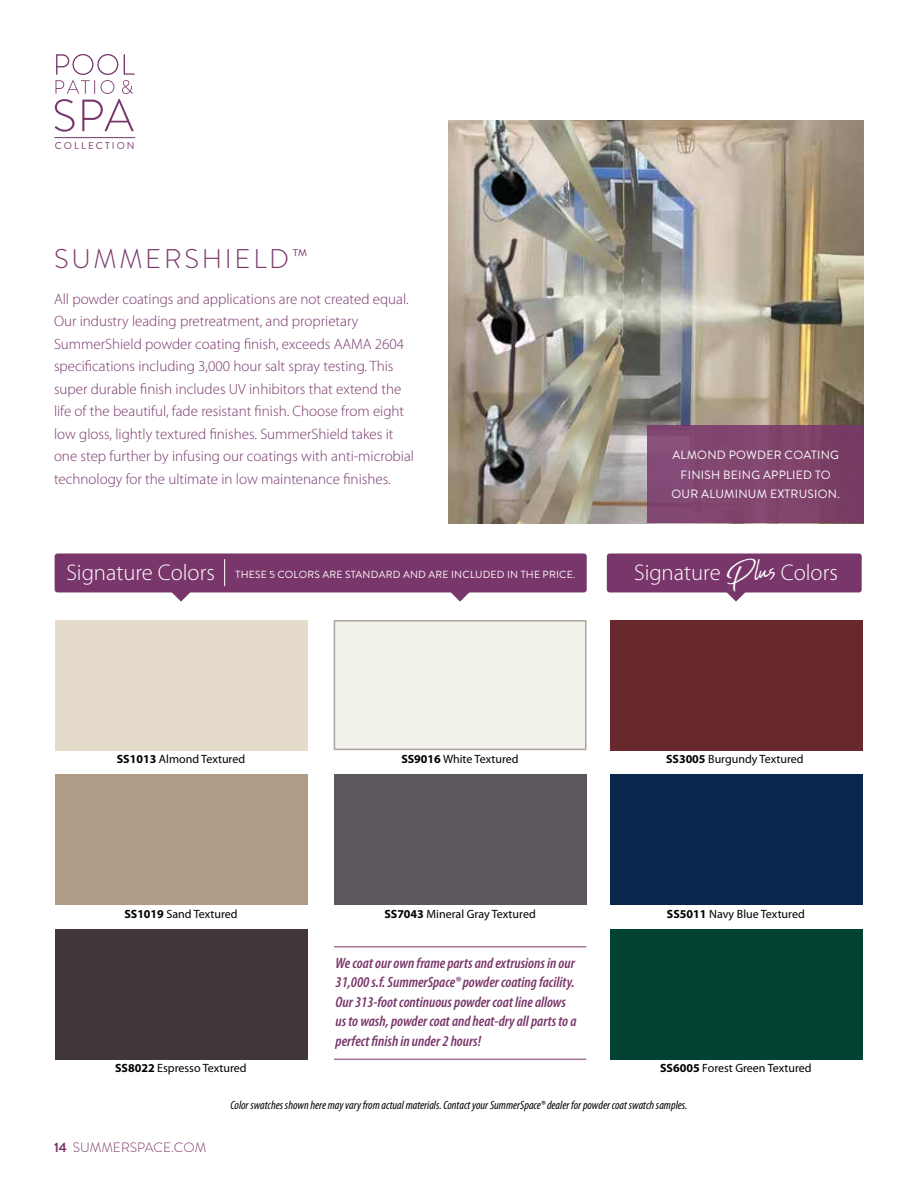
<style>
.page{position:relative;width:918px;height:1188px;background:#fff}
.page>*{position:absolute;margin:0;border:0;box-sizing:border-box;transform-origin:0 0}
.t1{font:36px "Abuget";color:#fff}
.t2{font:300 27px "Brandon Grotesque";letter-spacing:.1em;color:#79366a}
.t3{font:300 22.65px "Myriad Pro";color:#fff}
.t4{font:300 15px/22.5px "Myriad Pro";color:#79366a}
.t5{font:italic 600 condensed 15px/19.5px "Myriad Pro";color:#79366a}
.t6{font:300 13.5px "Brandon Grotesque";color:#79366a}
.t7{font:12px "Myriad Pro";color:#000}
.t8{font:italic condensed 12px "Myriad Pro";color:#000}
.t9{font:12px/19.5px "Brandon Grotesque";letter-spacing:.02em;color:#fff;text-align:center}
.t10{font:10.35px "Brandon Grotesque";letter-spacing:.02em;color:#fff}
.t11{font:9.9px "Brandon Grotesque";letter-spacing:.21em;color:#79366a}
.s1{font-size:22.5px}
.s2{font-weight:700}
</style>
<div class="page">
<svg style="left:55px;top:54px;width:80px;height:78px"></svg>
<hr style="left:55px;top:137px;width:80px;height:1px;background:#79366a">
<img style="left:449px;top:121px;width:415px;height:402px">
<div style="left:55px;top:553px;width:532px;height:39px;background:#79366a;border-radius:3px"></div>
<svg style="left:169px;top:592px;width:24px;height:10px"></svg>
<svg style="left:449px;top:592px;width:23px;height:10px"></svg>
<svg style="left:724px;top:592px;width:24px;height:10px"></svg>
<div style="left:607px;top:553px;width:255px;height:39px;background:#79366a;border-radius:3px"></div>
<svg style="left:224px;top:559px;width:1px;height:27px"></svg>
<div style="left:647px;top:426px;width:217px;height:97px;background:#81466e"></div>
<hr style="left:334px;top:1059px;width:252px;height:1px;background:#79366a">
<hr style="left:334px;top:946px;width:252px;height:1px;background:#79366a">
<div style="left:55px;top:620px;width:252px;height:130px;background:#e5dbca"></div>
<div style="left:55px;top:930px;width:252px;height:130px;background:#413739"></div>
<div style="left:55px;top:775px;width:252px;height:130px;background:#b09c86"></div>
<div style="left:334px;top:620px;width:253px;height:130px;background:#f2f1ea;border:2px solid #aea39e"></div>
<div style="left:334px;top:775px;width:253px;height:130px;background:#5c575d"></div>
<div style="left:610px;top:775px;width:252px;height:130px;background:#07284c"></div>
<div style="left:610px;top:620px;width:252px;height:130px;background:#69282e"></div>
<div style="left:610px;top:930px;width:252px;height:130px;background:#004332"></div>
<p class="t11" style="left:55px;top:139px;width:81px">COLLECTION</p>
<h2 class="t2" style="left:54px;top:240px;width:256px">SUMMERSHIELD<span class="s1">™</span></h2>
<p class="t4" style="left:54px;top:288px;width:362px">All powder coatings and applications are not created equal.<br>Our industry leading pretreatment, and proprietary SummerShield powder coating finish, exceeds AAMA 2604 specifications including 3,000 hour salt spray testing. This super durable finish includes UV inhibitors that extend the life of the beautiful, fade resistant finish. Choose from eight low gloss, lightly textured finishes. SummerShield takes it one step further by infusing our coatings with anti-microbial technology for the ultimate in low maintenance finishes.</p>
<h3 class="t3" style="left:66px;top:560px;width:150px">Signature Colors</h3>
<p class="t10" style="left:236px;top:567px;width:341px">THESE 5 COLORS ARE STANDARD AND ARE INCLUDED IN THE PRICE.</p>
<p class="t9" style="left:671px;top:445px;width:170px">ALMOND POWDER COATING<br>FINISH BEING APPLIED TO<br>OUR ALUMINUM EXTRUSION.</p>
<h1 class="t1" style="left:722px;top:558px;width:52px;rotate:-11deg">Plus</h1>
<h3 class="t3" style="left:634px;top:560px;width:88px">Signature</h3>
<h3 class="t3" style="left:781px;top:560px;width:58px">Colors</h3>
<p class="t7" style="left:117px;top:752px;width:130px"><span class="s2">SS1013</span> Almond Textured</p>
<p class="t7" style="left:401px;top:752px;width:119px"><span class="s2">SS9016</span> White Textured</p>
<p class="t7" style="left:666px;top:752px;width:139px"><span class="s2">SS3005</span> Burgundy Textured</p>
<p class="t7" style="left:124px;top:907px;width:115px"><span class="s2">SS1019</span> Sand Textured</p>
<p class="t7" style="left:115px;top:1062px;width:133px"><span class="s2">SS8022</span> Espresso Textured</p>
<p class="t7" style="left:384px;top:907px;width:153px"><span class="s2">SS7043</span> Mineral Gray Textured</p>
<p class="t7" style="left:667px;top:907px;width:139px"><span class="s2">SS5011</span> Navy Blue Textured</p>
<p class="t5" style="left:336px;top:953px;width:242px">We coat our own frame parts and extrusions in our 31,000 s.f. SummerSpace® powder coating facility.<br>Our 313-foot continuous powder coat line allows us to wash, powder coat and heat-dry all parts to a perfect finish in under 2 hours!</p>
<p class="t7" style="left:660px;top:1062px;width:153px"><span class="s2">SS6005</span> Forest Green Textured</p>
<p class="t6" style="left:54px;top:1138px;width:154px"><span class="s2">14</span> SUMMERSPACE.COM</p>
<p class="t8" style="left:231px;top:1098px;width:458px">Color swatches shown here may vary from actual materials. Contact your SummerSpace® dealer for powder coat swatch samples.</p>
</div>
